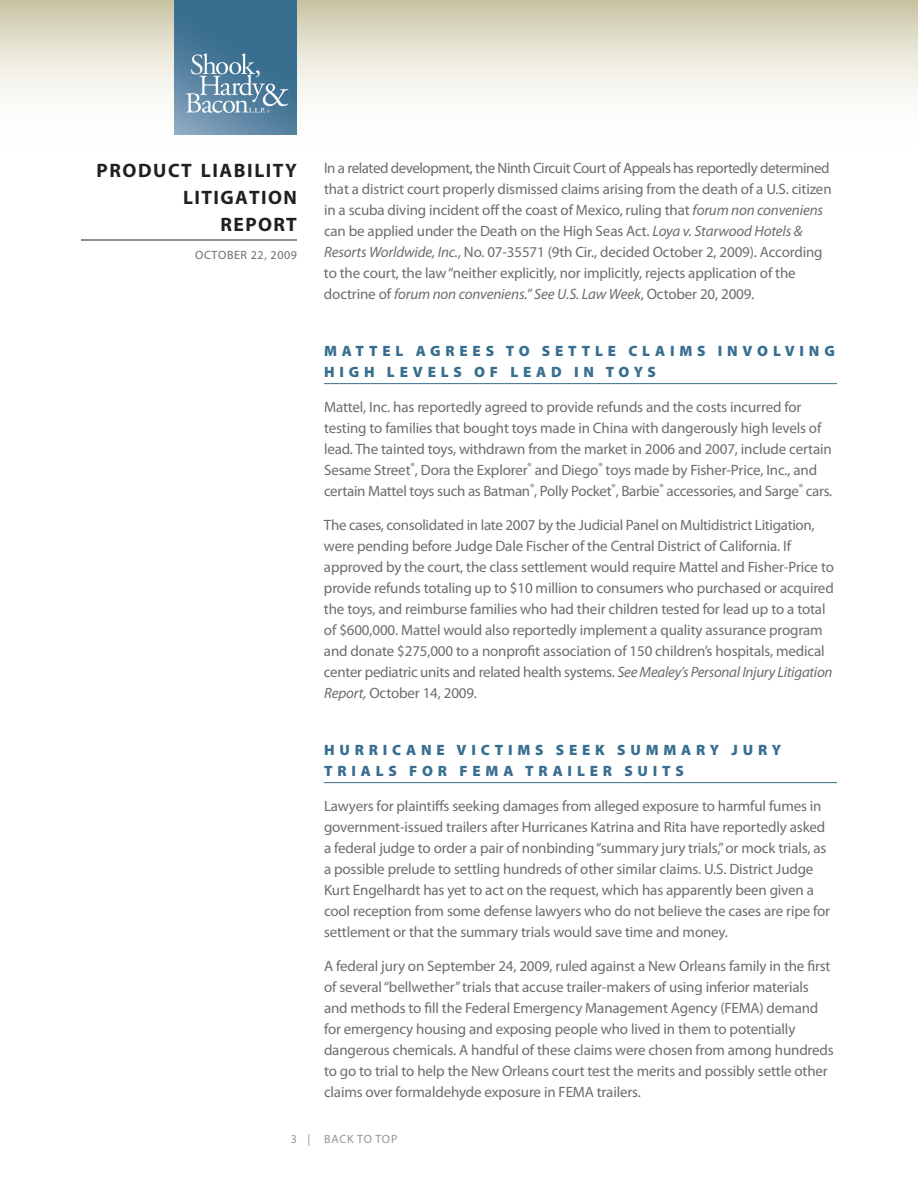
<style>
.page{position:relative;width:918px;height:1188px;background:#fff}
.page>*{position:absolute;margin:0;border:0;box-sizing:border-box;transform-origin:0 0}
.t1{font:700 19.5px/27px "Myriad Pro";letter-spacing:.075em;color:#231f20;text-align:right}
.Body{font:15px/21px "Myriad Pro";letter-spacing:-.01em;color:#6c6d70}
.Head{font:900 15px/21px "Myriad Pro";letter-spacing:.32em;color:#386e8f}
.t2{font:12px "Myriad Pro";letter-spacing:.05em;color:#6c6d70}
.t3{font:12px "Myriad Pro";letter-spacing:.06em;color:#939598}
.s1{font-style:italic}
</style>
<div class="page">
<svg style="left:0;top:0;width:918px;height:135px"></svg>
<hr style="left:81px;top:240px;width:216px;height:1px;background:#231f20">
<img style="left:175px;top:0;width:122px;height:135px">
<hr style="left:324px;top:383px;width:513px;height:1px;background:#386e8f">
<hr style="left:324px;top:782px;width:513px;height:1px;background:#386e8f">
<h1 class="t1" style="left:97px;top:156px;width:202px">PRODUCT LIABILITY<br>LITIGATION<br>REPORT</h1>
<p class="t2" style="left:195px;top:248px;width:103px">OCTOBER 22, 2009</p>
<p class="Body" style="left:324px;top:157px;width:509px">In a related development, the Ninth Circuit Court of Appeals has reportedly determined that a district court properly dismissed claims arising from the death of a U.S. citizen in a scuba diving incident off the coast of Mexico, ruling that <span class="s1">forum non conveniens </span>can be applied under the Death on the High Seas Act. <span class="s1">Loya v. Starwood Hotels &amp; Resorts Worldwide, Inc.</span>, No. 07-35571 (9th Cir., decided October 2, 2009). According to the court, the law “neither explicitly, nor implicitly, rejects application of the doctrine of <span class="s1">forum non conveniens.</span>” <span class="s1">See U.S. Law Week</span>, October 20, 2009.</p>
<p class="Head" style="left:324px;top:341px;width:512px">MATTEL AGREES TO SETTLE CLAIMS INVOLVING<br>HIGH LEVELS OF LEAD IN TOYS</p>
<p class="Body" style="left:324px;top:396px;width:510px">Mattel, Inc. has reportedly agreed to provide refunds and the costs incurred for testing to families that bought toys made in China with dangerously high levels of lead. The tainted toys, withdrawn from the market in 2006 and 2007, include certain Sesame Street<sup>®</sup>, Dora the Explorer<sup>®</sup> and Diego<sup>®</sup> toys made by Fisher-Price, Inc., and certain Mattel toys such as Batman<sup>®</sup>, Polly Pocket<sup>®</sup>, Barbie<sup>®</sup> accessories, and Sarge<sup>®</sup> cars.</p>
<p class="Body" style="left:324px;top:514px;width:512px">The cases, consolidated in late 2007 by the Judicial Panel on Multidistrict Litigation, were pending before Judge Dale Fischer of the Central District of California. If approved by the court, the class settlement would require Mattel and Fisher-Price to provide refunds totaling up to $10 million to consumers who purchased or acquired the toys, and reimburse families who had their children tested for lead up to a total of $600,000. Mattel would also reportedly implement a quality assurance program and donate $275,000 to a nonprofit association of 150 children’s hospitals, medical center pediatric units and related health systems. <span class="s1">See Mealey’s Personal Injury Litigation Report,</span> October 14, 2009.</p>
<p class="Head" style="left:324px;top:740px;width:459px">HURRICANE VICTIMS SEEK SUMMARY JURY<br>TRIALS FOR FEMA TRAILER SUITS</p>
<p class="Body" style="left:324px;top:795px;width:508px">Lawyers for plaintiffs seeking damages from alleged exposure to harmful fumes in government-issued trailers after Hurricanes Katrina and Rita have reportedly asked a federal judge to order a pair of nonbinding “summary jury trials,” or mock trials, as a possible prelude to settling hundreds of other similar claims. U.S. District Judge Kurt Engelhardt has yet to act on the request, which has apparently been given a cool reception from some defense lawyers who do not believe the cases are ripe for settlement or that the summary trials would save time and money.</p>
<p class="Body" style="left:324px;top:955px;width:511px">A federal jury on September 24, 2009, ruled against a New Orleans family in the first of several “bellwether” trials that accuse trailer-makers of using inferior materials and methods to fill the Federal Emergency Management Agency (FEMA) demand for emergency housing and exposing people who lived in them to potentially dangerous chemicals. A handful of these claims were chosen from among hundreds to go to trial to help the New Orleans court test the merits and possibly settle other claims over formaldehyde exposure in FEMA trailers.</p>
<p class="t3" style="left:291px;top:1132px;width:108px">3 | BACK TO TOP</p>
</div>
